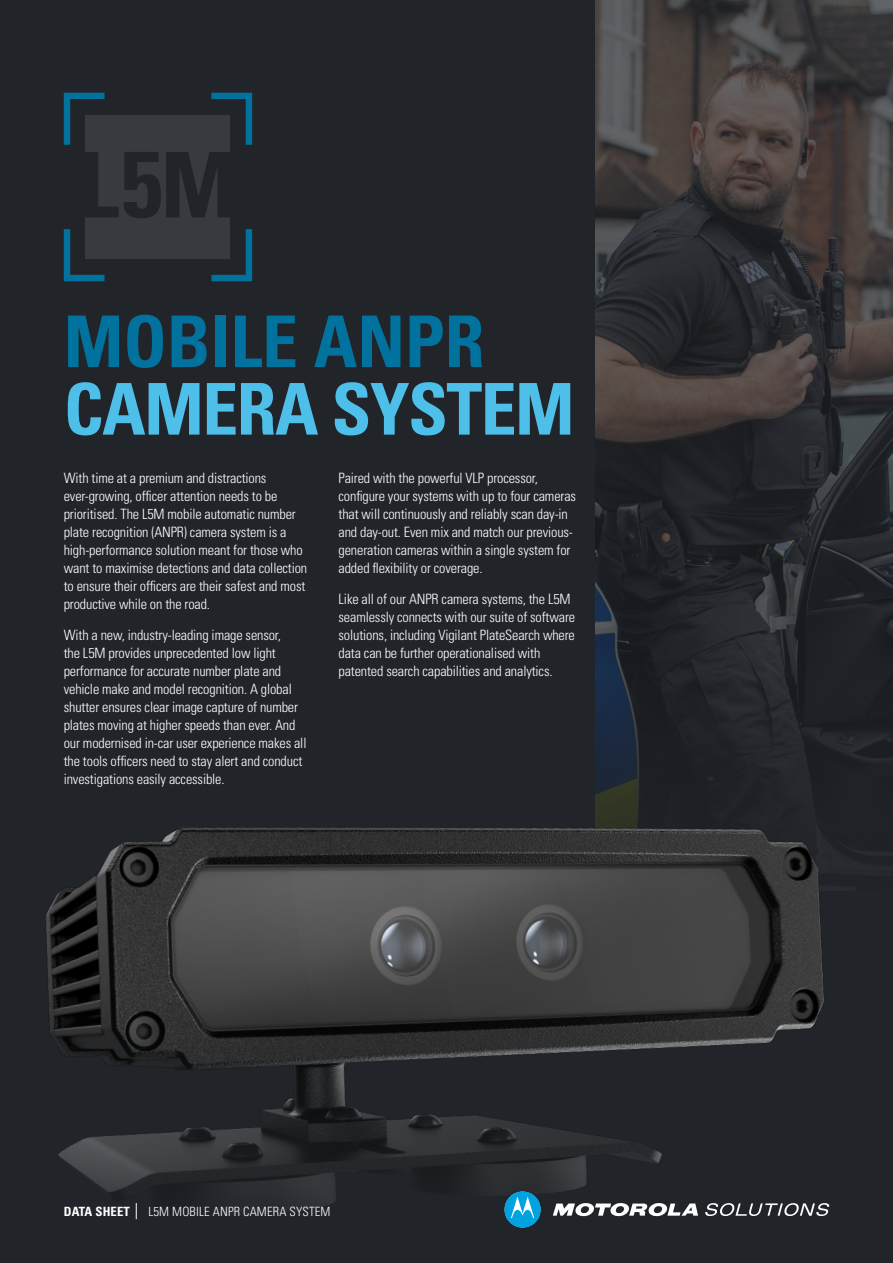
<style>
.page{position:relative;width:893px;height:1263px;background:#212429}
.page>*{position:absolute;margin:0;border:0;box-sizing:border-box;transform-origin:0 0}
.t1{font:700 condensed 71.4px/67.5px "Univers LT Std";letter-spacing:-.02em;color:#4dbfe9}
.t2{font:300 condensed 14.25px/18px "Univers LT Std";letter-spacing:-.01em;color:#fff}
.t3{font:300 condensed 12.75px "Univers LT Std";letter-spacing:.01em;color:#fff}
.t4{font:700 condensed 12.75px "Univers LT Std";letter-spacing:.01em;color:#fff}
.s1{color:#00729d}
</style>
<div class="page">
<svg style="left:595px;top:0;width:298px;height:380px"></svg>
<img style="left:46px;top:380px;width:847px;height:622px">
<svg style="left:49px;top:1002px;width:781px;height:218px"></svg>
<svg style="left:136px;top:1203px;width:1px;height:16px"></svg>
<svg style="left:504px;top:1191px;width:37px;height:37px"></svg>
<svg style="left:553px;top:1203px;width:145px;height:14px"></svg>
<svg style="left:705px;top:1203px;width:124px;height:13px"></svg>
<svg style="left:64px;top:93px;width:188px;height:188px"></svg>
<p class="t1" style="left:64px;top:308px;width:512px"><span class="s1">MOBILE ANPR<br></span>CAMERA SYSTEM</p>
<p class="t2" style="left:64px;top:469px;width:245px">With time at a premium and distractions ever-growing, officer attention needs to be prioritised. The L5M mobile automatic number plate recognition (ANPR) camera system is a high-performance solution meant for those who want to maximise detections and data collection to ensure their officers are their safest and most productive while on the road.</p>
<p class="t2" style="left:64px;top:626px;width:244px">With a new, industry-leading image sensor,<br>the L5M provides unprecedented low light performance for accurate number plate and vehicle make and model recognition. A global shutter ensures clear image capture of number plates moving at higher speeds than ever. And our modernised in-car user experience makes all the tools officers need to stay alert and conduct investigations easily accessible.</p>
<p class="t2" style="left:339px;top:469px;width:239px">Paired with the powerful VLP processor, configure your systems with up to four cameras that will continuously and reliably scan day-in and day-out. Even mix and match our previous&shy;generation cameras within a single system for added flexibility or coverage.</p>
<p class="t2" style="left:339px;top:590px;width:238px">Like all of our ANPR camera systems, the L5M seamlessly connects with our suite of software solutions, including Vigilant PlateSearch where data can be further operationalised with patented search capabilities and analytics.</p>
<p class="t4" style="left:64px;top:1204px;width:68px">DATA SHEET</p>
<p class="t3" style="left:148px;top:1204px;width:184px">L5M MOBILE ANPR CAMERA SYSTEM</p>
</div>
